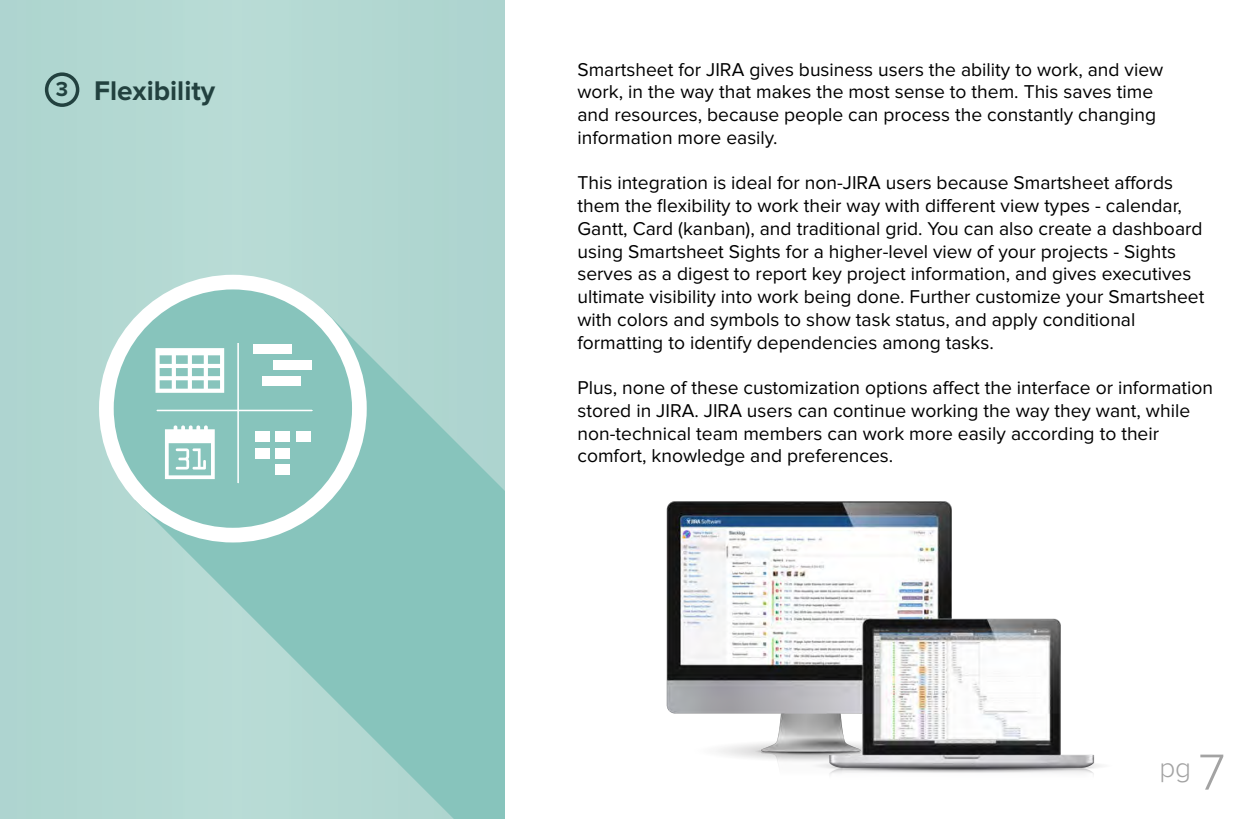
<style>
.page{position:relative;width:1260px;height:819px;background:#fff}
.page>*{position:absolute;margin:0;border:0;box-sizing:border-box;transform-origin:0 0}
.t1{font:300 52.5px "Proxima Nova";color:#a3a3a3}
.t2{font:700 28px "Proxima Nova";color:#22413f}
.t3{font:300 28px "Proxima Nova";color:#a3a3a3}
.t4{font:700 21px "Proxima Nova";color:#22413f}
.t5{font:19.25px/22.8px "Proxima Nova";color:#000}
</style>
<div class="page">
<div style="left:0;top:0;width:505px;height:819px;background:#b1d7d1"></div>
<svg style="left:106px;top:282px;width:399px;height:537px;fill:#87c4bc"></svg>
<div style="left:99px;top:275px;width:268px;height:267px;border:15px solid #fff;border-radius:50%"></div>
<svg style="left:154px;top:340px;width:161px;height:146px;background:#a5d2cc"></svg>
<div style="left:45px;top:72px;width:34px;height:35px;border:4px solid #22413f;border-radius:50%"></div>
<img style="left:666px;top:501px;width:435px;height:274px">
<p class="t4" style="left:56px;top:79px;width:14px">3</p>
<p class="t2" style="left:94px;top:78px;width:123px">Flexibility</p>
<p class="t5" style="left:577px;top:59px;width:587px">Smartsheet for JIRA gives business users the ability to work, and view work, in the way that makes the most sense to them. This saves time and resources, because people can process the constantly changing information more easily.</p>
<p class="t5" style="left:577px;top:172px;width:628px">This integration is ideal for non-JIRA users because Smartsheet affords them the flexibility to work their way with different view types - calendar, Gantt, Card (kanban), and traditional grid. You can also create a dashboard using Smartsheet Sights for a higher-level view of your projects - Sights serves as a digest to report key project information, and gives executives ultimate visibility into work being done. Further customize your Smartsheet with colors and symbols to show task status, and apply conditional formatting to identify dependencies among tasks.</p>
<p class="t5" style="left:577px;top:377px;width:637px">Plus, none of these customization options affect the interface or information stored in JIRA. JIRA users can continue working the way they want, while non-technical team members can work more easily according to their comfort, knowledge and preferences.</p>
<p class="t3" style="left:1160px;top:755px;width:33px">pg</p>
<p class="t1" style="left:1199px;top:748px;width:28px">7</p>
</div>
